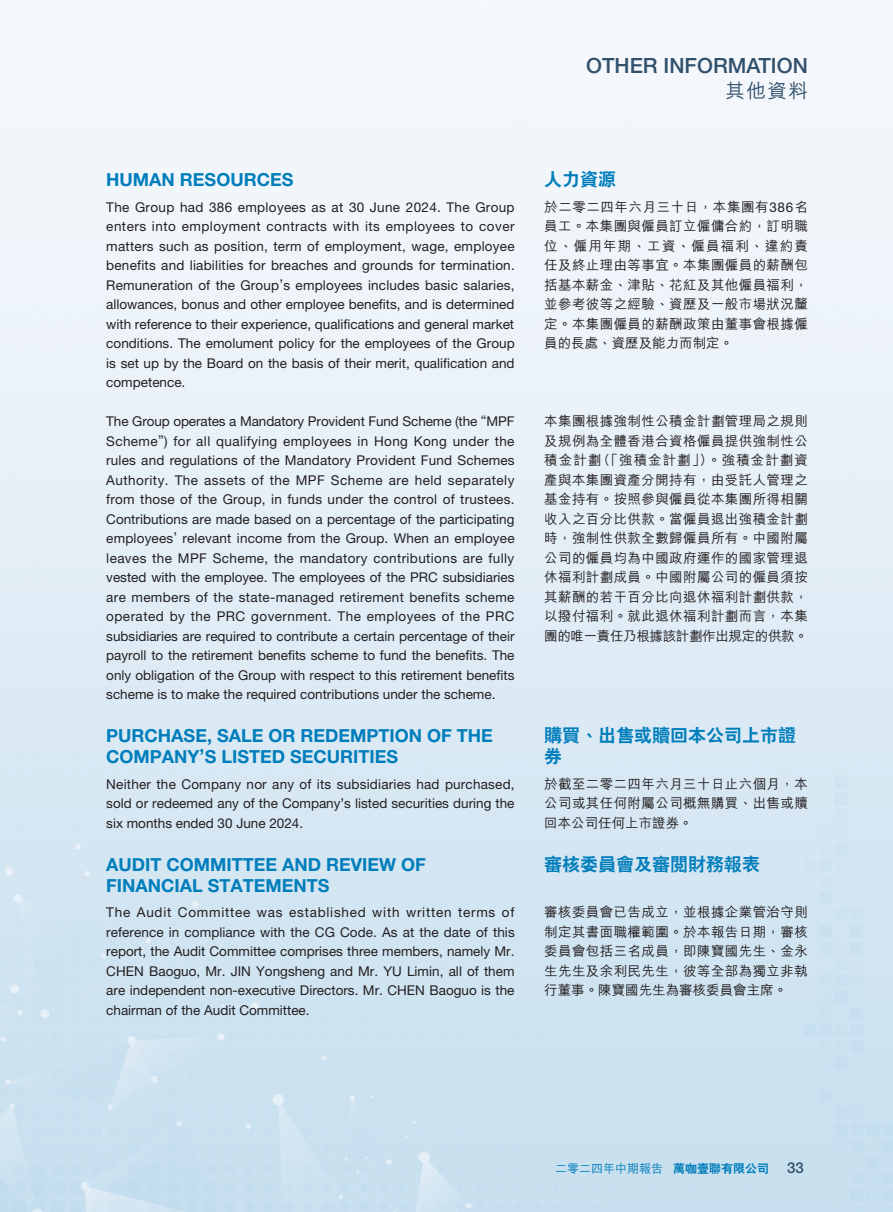
<style>
.page{position:relative;width:893px;height:1212px;background:#fff}
.page>*{position:absolute;margin:0;border:0;box-sizing:border-box;transform-origin:0 0}
.t1{font:500 21px "Helvetica Neue LT Std";color:#30506c}
.t2{font:500 19.5px "M Hei HK";color:#30506c}
.t3{font:700 18px/21px "Helvetica Neue LT Std";color:#007dbb}
.t4{font:800 18px/21px "C Hei 2 HK";color:#007dbb}
.t5{font:13.5px/19.5px "Helvetica Neue LT Std";color:#231f20;text-align:justify}
.t6{font:500 13.5px/19.5px "M Hei HK";letter-spacing:.03em;color:#231f20;text-align:justify}
.t7{font:500 12px "M Hei HK";color:#007dbb}
.s1{font-family:"Helvetica Neue LT Std";font-weight:400}
.s2{font-family:"C Hei 2 HK";font-weight:800}
.s3{font-family:"Helvetica Neue LT Std";font-size:15px;color:#30506c}
</style>
<div class="page">
<h3 class="t3" style="left:106px;top:169px;width:189px">HUMAN RESOURCES</h3>
<p class="t5" style="left:106px;top:197px;width:410px">The Group had 386 employees as at 30 June 2024. The Group enters into employment contracts with its employees to cover matters such as position, term of employment, wage, employee benefits and liabilities for breaches and grounds for termination.<br>Remuneration of the Group’s employees includes basic salaries, allowances, bonus and other employee benefits, and is determined with reference to their experience, qualifications and general market conditions. The emolument policy for the employees of the Group is set up by the Board on the basis of their merit, qualification and competence.</p>
<p class="t5" style="left:106px;top:411px;width:410px">The Group operates a Mandatory Provident Fund Scheme (the “MPF Scheme”) for all qualifying employees in Hong Kong under the rules and regulations of the Mandatory Provident Fund Schemes Authority. The assets of the MPF Scheme are held separately from those of the Group, in funds under the control of trustees.<br>Contributions are made based on a percentage of the participating employees’ relevant income from the Group. When an employee leaves the MPF Scheme, the mandatory contributions are fully vested with the employee. The employees of the PRC subsidiaries are members of the state-managed retirement benefits scheme operated by the PRC government. The employees of the PRC subsidiaries are required to contribute a certain percentage of their payroll to the retirement benefits scheme to fund the benefits. The only obligation of the Group with respect to this retirement benefits scheme is to make the required contributions under the scheme.</p>
<h3 class="t3" style="left:106px;top:725px;width:388px">PURCHASE, SALE OR REDEMPTION OF THE<br>COMPANY’S LISTED SECURITIES</h3>
<p class="t5" style="left:106px;top:774px;width:410px">Neither the Company nor any of its subsidiaries had purchased, sold or redeemed any of the Company’s listed securities during the six months ended 30 June 2024.</p>
<h3 class="t3" style="left:106px;top:853px;width:321px">AUDIT COMMITTEE AND REVIEW OF<br>FINANCIAL STATEMENTS</h3>
<p class="t5" style="left:106px;top:902px;width:410px">The Audit Committee was established with written terms of reference in compliance with the CG Code. As at the date of this report, the Audit Committee comprises three members, namely Mr.<br>CHEN Baoguo, Mr. JIN Yongsheng and Mr. YU Limin, all of them are independent non-executive Directors. Mr. CHEN Baoguo is the chairman of the Audit Committee.</p>
<h1 class="t1" style="left:586px;top:53px;width:223px">OTHER INFORMATION</h1>
<h2 class="t2" style="left:725px;top:77px;width:84px">其他資料</h2>
<h3 class="t4" style="left:544px;top:169px;width:73px">人力資源</h3>
<p class="t6" style="left:544px;top:196px;width:265px">於二零二四年六月三十日，本集團有<span class="s1">386</span>名員工。本集團與僱員訂立僱傭合約，訂明職位、僱用年期、工資、僱員福利、違約責任及終止理由等事宜。本集團僱員的薪酬包括基本薪金、津貼、花紅及其他僱員福利，並參考彼等之經驗、資歷及一般市場狀況釐定。本集團僱員的薪酬政策由董事會根據僱員的長處、資歷及能力而制定。</p>
<p class="t6" style="left:544px;top:410px;width:265px">本集團根據強制性公積金計劃管理局之規則及規例為全體香港合資格僱員提供強制性公積金計劃（「強積金計劃」）。強積金計劃資產與本集團資產分開持有，由受託人管理之基金持有。按照參與僱員從本集團所得相關收入之百分比供款。當僱員退出強積金計劃時，強制性供款全數歸僱員所有。中國附屬公司的僱員均為中國政府運作的國家管理退休福利計劃成員。中國附屬公司的僱員須按其薪酬的若干百分比向退休福利計劃供款，以撥付福利。就此退休福利計劃而言，本集團的唯一責任乃根據該計劃作出規定的供款。</p>
<h3 class="t4" style="left:544px;top:725px;width:253px">購買、出售或贖回本公司上市證券</h3>
<p class="t6" style="left:544px;top:773px;width:265px">於截至二零二四年六月三十日止六個月，本公司或其任何附屬公司概無購買、出售或贖回本公司任何上市證券。</p>
<h3 class="t4" style="left:544px;top:854px;width:217px">審核委員會及審閱財務報表</h3>
<p class="t6" style="left:544px;top:901px;width:265px">審核委員會已告成立，並根據企業管治守則制定其書面職權範圍。於本報告日期，審核委員會包括三名成員，即陳寶國先生、金永生先生及余利民先生，彼等全部為獨立非執行董事。陳寶國先生為審核委員會主席。</p>
<p class="t7" style="left:555px;top:1160px;width:250px">二零二四年中期報告 <span class="s2">萬咖壹聯有限公司</span> <span class="s3">33</span></p>
</div>
